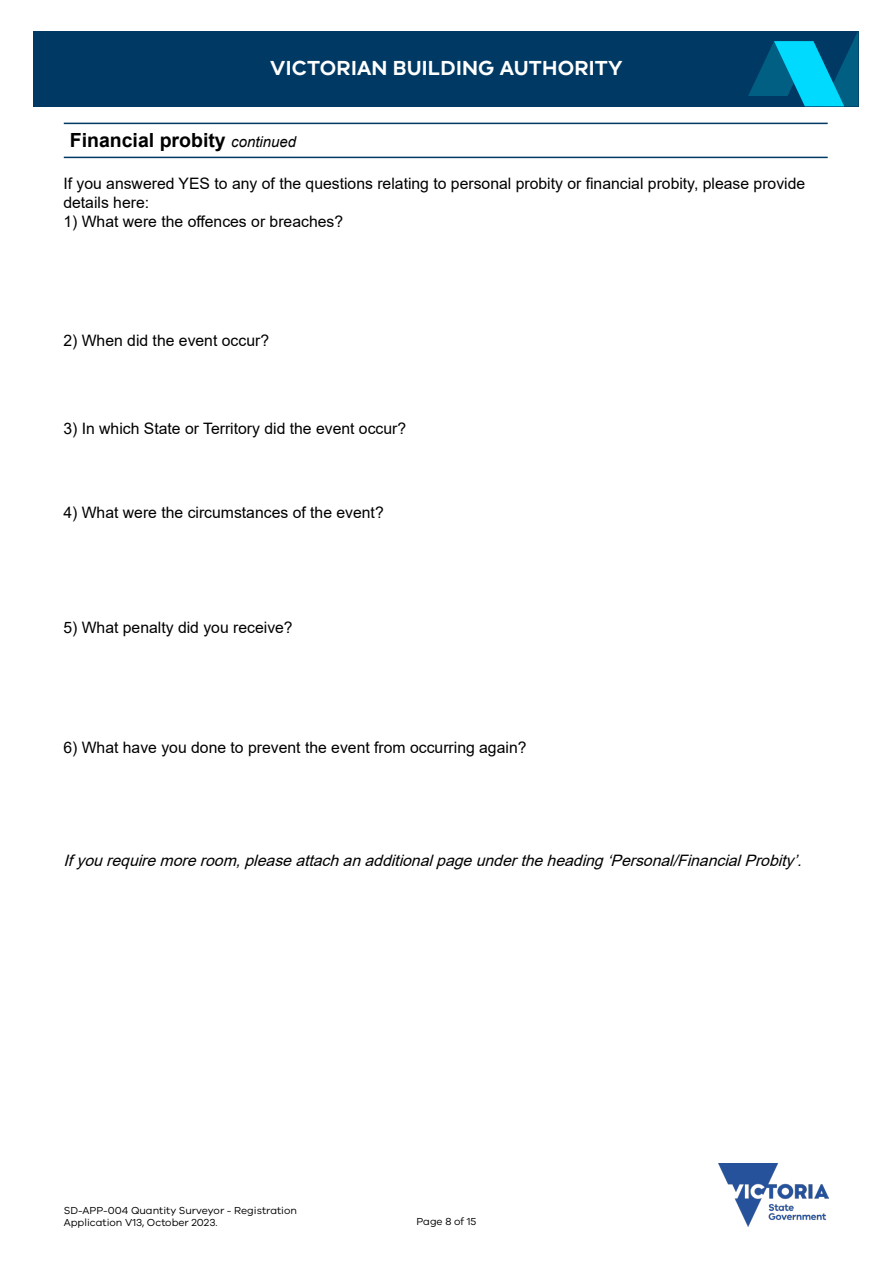
<style>
.page{position:relative;width:893px;height:1263px;background:#fff}
.page>*{position:absolute;margin:0;border:0;box-sizing:border-box;transform-origin:0 0}
.t1{font:600 21px "VIC";letter-spacing:.01em;color:#fff}
.t2{font:700 19.5px "Arial";color:#000}
.t3{font:15.75px/18.8px "Arial";color:#000}
.t4{font:italic 15.75px "Arial";color:#000}
.t5{font:10.5px/12px "VIC";color:#000}
.s1{font-weight:400;font-style:italic;font-size:15px}
</style>
<div class="page">
<div style="left:34px;top:31px;width:825px;height:75px;background:#003963"></div>
<svg style="left:748px;top:32px;width:110px;height:74px"></svg>
<img style="left:719px;top:1163px;width:109px;height:63px">
<hr style="left:64px;top:123px;width:764px;height:1px;background:#003963">
<hr style="left:64px;top:157px;width:764px;height:1px;background:#003963">
<h1 class="t1" style="left:270px;top:55px;width:354px">VICTORIAN BUILDING AUTHORITY</h1>
<p class="t2" style="left:70px;top:127px;width:228px">Financial probity <span class="s1">continued</span></p>
<p class="t3" style="left:63px;top:174px;width:743px">If you answered YES to any of the questions relating to personal probity or financial probity, please provide details here:</p>
<p class="t3" style="left:63px;top:212px;width:281px">1) What were the offences or breaches?</p>
<p class="t3" style="left:63px;top:331px;width:207px">2) When did the event occur?</p>
<p class="t3" style="left:63px;top:419px;width:344px">3) In which State or Territory did the event occur?</p>
<p class="t3" style="left:63px;top:503px;width:322px">4) What were the circumstances of the event?</p>
<p class="t3" style="left:63px;top:617px;width:231px">5) What penalty did you receive?</p>
<p class="t3" style="left:63px;top:738px;width:465px">6) What have you done to prevent the event from occurring again?</p>
<p class="t4" style="left:63px;top:850px;width:745px">Ifyourequiremoreroom,pleaseattachanadditionalpageundertheheading‘Personal/FinancialProbity’.</p>
<p class="t5" style="left:64px;top:1204px;width:235px">SD-APP-004 Quantity Surveyor - Registration<br>Application V13, October 2023.</p>
<p class="t5" style="left:416px;top:1215px;width:62px">Page 8 of 15</p>
</div>
